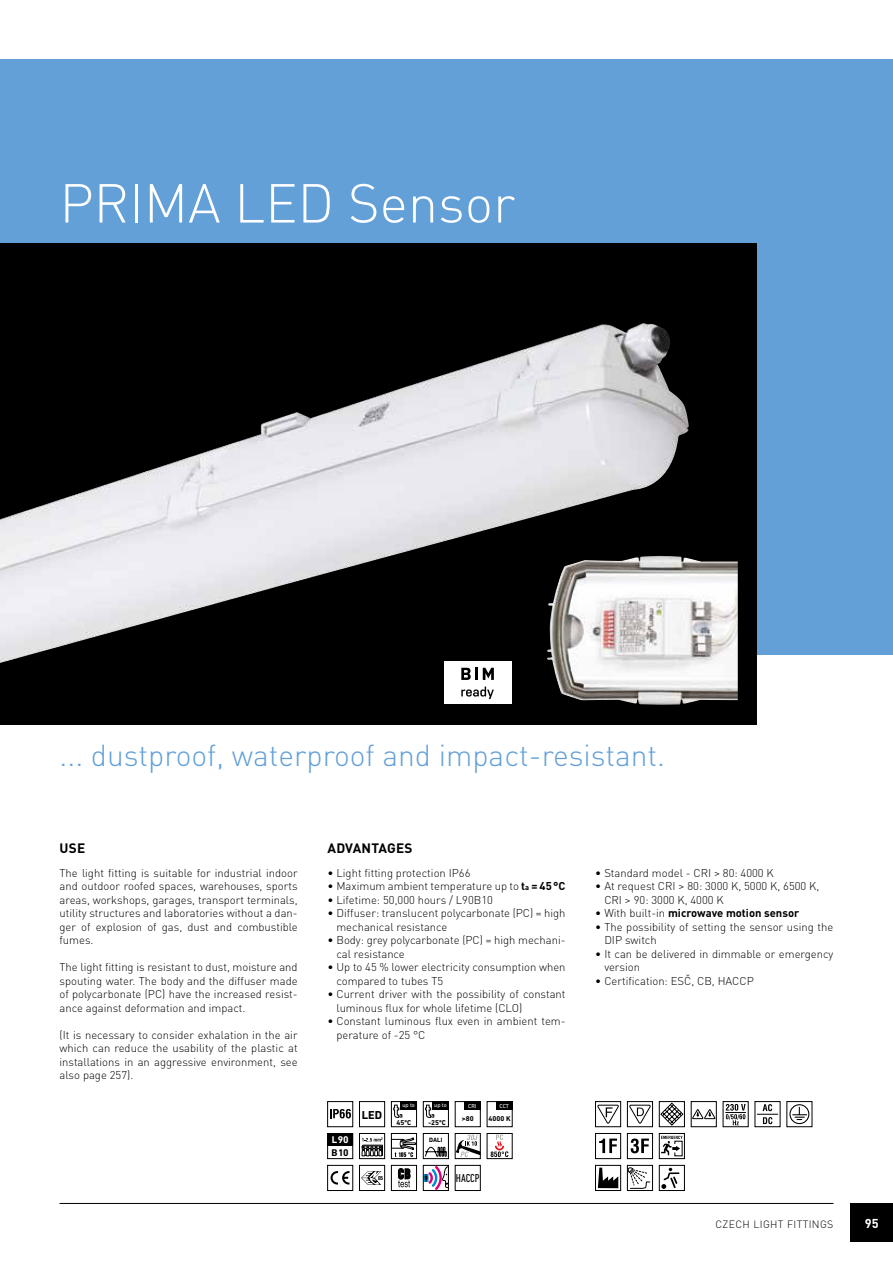
<style>
.page{position:relative;width:893px;height:1263px;background:#fff}
.page>*{position:absolute;margin:0;border:0;box-sizing:border-box;transform-origin:0 0}
.t1{font:300 54px "DINOT";color:#fff}
.t2{font:300 30px "DINOT";color:#63a0d7}
.t3{font:700 13.5px "DINOT";letter-spacing:.015em;color:#000}
.t4{font:700 12.75px "DINOT";color:#fff}
.t5{font:condensed 11.7px "DIN Next LT Pro";color:#000}
.t6{font:700 11.7px "DIN Next LT Pro";color:#000}
.t7{font:300 11.25px/13.5px "DINOT";color:#000}
.t8{font:700 11.25px "DINOT";color:#000}
.t9{font:300 10.5px "DINOT";letter-spacing:.035em;color:#000}
.t10{font:700 9.9px "DIN Next LT Pro";color:#000}
.t11{font:700 9.9px "DIN Next LT Pro";color:#fff}
.t12{font:700 7.05px "DIN Next LT Pro";color:#000}
.t13{font:700 6.3px "DIN Next LT Pro";color:#000}
.t14{font:5.85px "DIN Next LT Pro";color:#fff}
.t15{font:700 5.25px "Helvetica Condensed CE";color:#000}
.s1{font-weight:700}
.s2{font-weight:700;font-size:7.5px}
.s3{font-family:"DIN Next LT Pro"}
.s4{font-weight:300}
</style>
<div class="page">
<hr style="left:60px;top:1203px;width:773px;height:1px;background:#000">
<div style="left:850px;top:1203px;width:43px;height:39px;background:#000"></div>
<div style="left:0;top:60px;width:893px;height:595px;background:#63a0d7"></div>
<svg style="left:597px;top:1176px;width:22px;height:13px"></svg>
<svg style="left:598px;top:1167px;width:20px;height:21px"></svg>
<div style="left:595px;top:1165px;width:26px;height:26px;border:1px solid #000"></div>
<svg style="left:629px;top:1167px;width:21px;height:22px"></svg>
<div style="left:627px;top:1165px;width:26px;height:26px;border:1px solid #000"></div>
<svg style="left:661px;top:1168px;width:19px;height:21px"></svg>
<div style="left:659px;top:1165px;width:26px;height:26px;border:1px solid #000"></div>
<svg style="left:661px;top:1135px;width:22px;height:1px"></svg>
<svg style="left:661px;top:1136px;width:22px;height:21px"></svg>
<div style="left:659px;top:1133px;width:26px;height:26px;border:1px solid #000"></div>
<svg style="left:631px;top:1138px;width:18px;height:15px"></svg>
<div style="left:627px;top:1133px;width:26px;height:26px;border:1px solid #000"></div>
<svg style="left:599px;top:1138px;width:18px;height:15px"></svg>
<div style="left:595px;top:1133px;width:26px;height:26px;border:1px solid #000"></div>
<div style="left:400px;top:1101px;width:17px;height:9px;background:#000"></div>
<svg style="left:393px;top:1104px;width:9px;height:14px"></svg>
<div style="left:391px;top:1101px;width:26px;height:26px;border:1px solid #000"></div>
<svg style="left:331px;top:1171px;width:18px;height:13px"></svg>
<div style="left:327px;top:1165px;width:26px;height:26px;border:1px solid #000"></div>
<div style="left:359px;top:1101px;width:26px;height:26px;border:1px solid #000"></div>
<svg style="left:330px;top:1109px;width:21px;height:9px"></svg>
<div style="left:327px;top:1101px;width:26px;height:26px;border:1px solid #000"></div>
<div style="left:464px;top:1101px;width:16px;height:9px;background:#000"></div>
<div style="left:455px;top:1101px;width:25px;height:26px;border:1px solid #000"></div>
<div style="left:496px;top:1101px;width:16px;height:9px;background:#000"></div>
<div style="left:487px;top:1101px;width:25px;height:26px;border:1px solid #000"></div>
<svg style="left:393px;top:1137px;width:22px;height:20px"></svg>
<div style="left:391px;top:1133px;width:26px;height:26px;border:1px solid #000"></div>
<div style="left:360px;top:1133px;width:24px;height:25px;background:linear-gradient(to right,#fff,#fff)"></div>
<svg style="left:361px;top:1137px;width:22px;height:19px"></svg>
<div style="left:359px;top:1133px;width:26px;height:26px;border:1px solid #000"></div>
<svg style="left:361px;top:1171px;width:20px;height:14px"></svg>
<div style="left:359px;top:1165px;width:26px;height:26px;border:1px solid #000"></div>
<svg style="left:457px;top:1135px;width:21px;height:22px"></svg>
<div style="left:455px;top:1133px;width:25px;height:26px;border:1px solid #000"></div>
<svg style="left:491px;top:1135px;width:17px;height:22px"></svg>
<div style="left:487px;top:1133px;width:25px;height:26px;border:1px solid #000"></div>
<svg style="left:425px;top:1147px;width:22px;height:10px"></svg>
<div style="left:423px;top:1133px;width:26px;height:26px;border:1px solid #000"></div>
<svg style="left:661px;top:1103px;width:22px;height:22px"></svg>
<div style="left:659px;top:1101px;width:26px;height:26px;border:1px solid #000"></div>
<svg style="left:693px;top:1109px;width:21px;height:10px"></svg>
<div style="left:691px;top:1101px;width:25px;height:26px;border:1px solid #000"></div>
<svg style="left:726px;top:1104px;width:20px;height:21px"></svg>
<div style="left:723px;top:1101px;width:25px;height:26px;border:1px solid #000"></div>
<svg style="left:597px;top:1104px;width:22px;height:20px"></svg>
<div style="left:595px;top:1101px;width:26px;height:26px;border:1px solid #000"></div>
<svg style="left:757px;top:1104px;width:21px;height:20px"></svg>
<div style="left:755px;top:1101px;width:25px;height:26px;border:1px solid #000"></div>
<svg style="left:789px;top:1104px;width:21px;height:21px"></svg>
<div style="left:787px;top:1101px;width:25px;height:26px;border:1px solid #000"></div>
<svg style="left:629px;top:1104px;width:22px;height:20px"></svg>
<div style="left:627px;top:1101px;width:26px;height:26px;border:1px solid #000"></div>
<div style="left:328px;top:1133px;width:25px;height:13px;background:#000"></div>
<div style="left:327px;top:1133px;width:26px;height:26px;border:1px solid #000"></div>
<svg style="left:398px;top:1168px;width:12px;height:19px"></svg>
<div style="left:391px;top:1165px;width:26px;height:26px;border:1px solid #000"></div>
<svg style="left:425px;top:1167px;width:22px;height:22px"></svg>
<div style="left:423px;top:1165px;width:26px;height:26px;border:1px solid #000"></div>
<div style="left:432px;top:1101px;width:16px;height:9px;background:#000"></div>
<svg style="left:425px;top:1104px;width:9px;height:14px"></svg>
<div style="left:423px;top:1101px;width:26px;height:26px;border:1px solid #000"></div>
<div style="left:455px;top:1165px;width:25px;height:26px;border:1px solid #000"></div>
<div style="left:0;top:244px;width:757px;height:481px;background:#000"></div>
<img style="left:0;top:323px;width:689px;height:340px">
<div style="left:536px;top:554px;width:202px;height:152px;background:#000"></div>
<img style="left:547px;top:556px;width:191px;height:149px">
<div style="left:444px;top:661px;width:67px;height:43px;background:#fff"></div>
<svg style="left:461px;top:668px;width:33px;height:12px"></svg>
<svg style="left:461px;top:687px;width:33px;height:12px"></svg>
<h1 class="t1" style="left:60px;top:170px;width:457px">PRIMA LED Sensor</h1>
<h2 class="t2" style="left:60px;top:737px;width:607px">... dustproof, waterproof and impact-resistant.</h2>
<p class="t3" style="left:60px;top:839px;width:27px">USE</p>
<p class="t3" style="left:328px;top:839px;width:86px">ADVANTAGES</p>
<p class="t7" style="left:60px;top:866px;width:240px;text-align:justify">The light fitting is suitable for industrial indoor and outdoor roofed spaces, warehouses, sports areas, workshops, garages, transport terminals, utility structures and laboratories without a dan&shy;ger of explosion of gas, dust and combustible fumes.</p>
<p class="t7" style="left:60px;top:960px;width:240px;text-align:justify">The light fitting is resistant to dust, moisture and spouting water. The body and the diffuser made of polycarbonate (PC) have the increased resist&shy;ance against deformation and impact.</p>
<p class="t7" style="left:60px;top:1028px;width:240px;text-align:justify">(It is necessary to consider exhalation in the air which can reduce the usability of the plastic at installations in an aggressive environment, see also page 257).</p>
<p class="t7" style="left:327px;top:866px;width:145px">• Light fitting protection IP66</p>
<p class="t7" style="left:327px;top:879px;width:240px">• Maximum ambient temperature up to <span class="s1">t</span><span class="s2">a</span> <span class="s1">= 45°C</span></p>
<p class="t7" style="left:327px;top:893px;width:167px">• Lifetime: 50,000 hours / L90B10</p>
<p class="t7" style="left:336px;top:906px;width:231px;text-indent:-9px">• Diffuser: translucent polycarbonate (PC) = high mechanical resistance</p>
<p class="t7" style="left:336px;top:933px;width:231px;text-indent:-9px">• Body: grey polycarbonate (PC) = high mechani&shy;cal resistance</p>
<p class="t7" style="left:336px;top:960px;width:231px;text-indent:-9px">• Up to 45 % lower electricity consumption when compared to tubes T5</p>
<p class="t7" style="left:336px;top:987px;width:231px;text-indent:-9px">• Current driver with the possibility of constant luminous flux for whole lifetime (CLO)</p>
<p class="t7" style="left:336px;top:1014px;width:231px;text-indent:-9px">• Constant luminous flux even in ambient tem&shy;perature of -25 °C</p>
<p class="t11" style="left:332px;top:1134px;width:18px">L90</p>
<p class="t10" style="left:332px;top:1146px;width:19px">B10</p>
<p class="t6" style="left:362px;top:1108px;width:22px">LED</p>
<p class="t14" style="left:402px;top:1102px;width:14px">up to</p>
<p class="t12" style="left:397px;top:1118px;width:16px">45ºC</p>
<p class="t15" style="left:378px;top:1175px;width:7px">05</p>
<p class="t14" style="left:434px;top:1102px;width:14px">up to</p>
<p class="t12" style="left:428px;top:1118px;width:19px">-25ºC</p>
<p class="t13" style="left:429px;top:1137px;width:15px">DALI</p>
<p class="t14" style="left:468px;top:1102px;width:10px">CRI</p>
<p class="t12" style="left:462px;top:1114px;width:13px">&gt;80</p>
<p class="t14" style="left:499px;top:1102px;width:11px">CCT</p>
<p class="t12" style="left:489px;top:1114px;width:24px">4000 K</p>
<p class="t5" style="left:456px;top:1171px;width:25px">HACCP</p>
<p class="t7" style="left:595px;top:866px;width:180px">• Standard model - CRI <span class="s3">&gt;</span> 80: 4000 K</p>
<p class="t7" style="left:604px;top:879px;width:217px;text-indent:-9px">• At request CRI <span class="s3">&gt;</span> 80: 3000 K, 5000 K, 6500 K,<br>CRI <span class="s3">&gt;</span> 90: 3000 K, 4000 K</p>
<p class="t8" style="left:595px;top:906px;width:205px"><span class="s4">• With built-in</span> microwave motion sensor</p>
<p class="t7" style="left:604px;top:920px;width:231px;text-indent:-9px">• The possibility of setting the sensor using the<br>DIP switch</p>
<p class="t7" style="left:604px;top:947px;width:231px;text-indent:-9px">• It can be delivered in dimmable or emergency version</p>
<p class="t7" style="left:595px;top:974px;width:160px">• Certification: ESČ, CB, HACCP</p>
<p class="t9" style="left:715px;top:1217px;width:119px">CZECH LIGHT FITTINGS</p>
<p class="t4" style="left:865px;top:1214px;width:15px">95</p>
</div>
